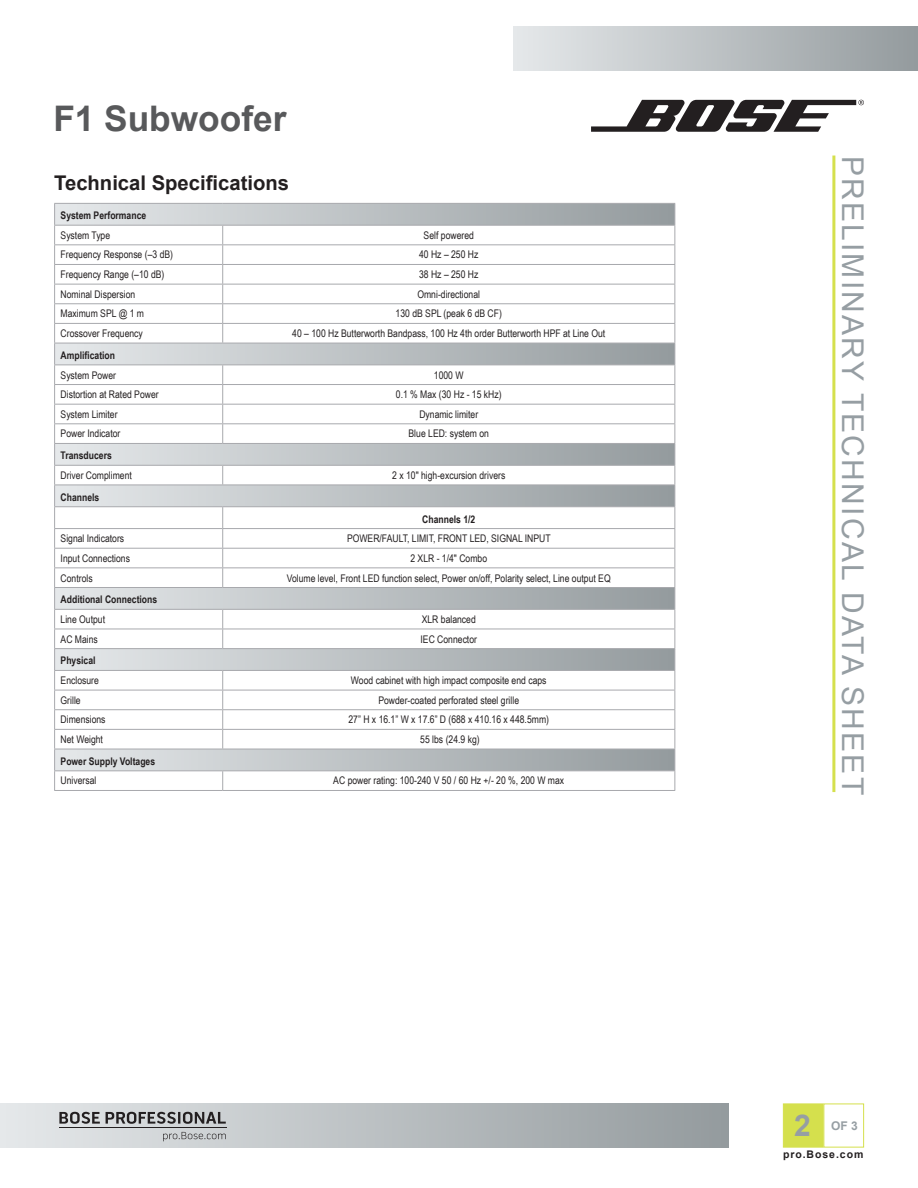
<style>
.page{position:relative;width:918px;height:1188px;background:#fff}
.page>*{position:absolute;margin:0;border:0;box-sizing:border-box;transform-origin:0 0}
.t1{font:700 35.25px "Arial";color:#58595b}
.t2{font:30px "Arial";letter-spacing:.075em;color:#969ea3}
.t3{font:700 30px "Arial";color:#969ea3}
.t4{font:700 20.25px "Arial";color:#231f20}
.t5{font:700 12px "Arial";color:#969ea3}
.t6{font:10.5px "Arial Narrow";color:#231f20}
.t7{font:700 10.5px "Arial Narrow";color:#231f20}
.t8{font:700 10.5px "Arial";letter-spacing:.09em;color:#231f20}
</style>
<div class="page">
<svg style="left:591px;top:100px;width:273px;height:32px"></svg>
<div style="left:783px;top:1104px;width:41px;height:44px;background:#d5e04d;border:1px solid #d5e04d"></div>
<hr style="left:832px;top:156px;width:3px;height:636px;background:#d5e04d">
<div style="left:513px;top:26px;width:405px;height:44px;background:linear-gradient(to right,#e5e8ea,#949b9e)"></div>
<div style="left:0;top:1104px;width:729px;height:44px;background:linear-gradient(to right,#e5e8ea,#949b9e)"></div>
<hr style="left:59px;top:1128px;width:168px;height:1px;background:#231f20">
<svg style="left:59px;top:1112px;width:167px;height:12px;background:#848586"></svg>
<svg style="left:163px;top:1132px;width:63px;height:9px"></svg>
<svg style="left:55px;top:204px;width:619px;height:566px"></svg>
<hr style="left:54px;top:203px;width:169px;height:1px;background:#a8a9ad">
<hr style="left:223px;top:203px;width:452px;height:1px;background:#a8a9ad">
<hr style="left:54px;top:225px;width:169px;height:1px;background:#a8a9ad">
<hr style="left:223px;top:225px;width:452px;height:1px;background:#a8a9ad">
<hr style="left:54px;top:244px;width:169px;height:1px;background:#a8a9ad">
<hr style="left:223px;top:244px;width:452px;height:1px;background:#a8a9ad">
<hr style="left:54px;top:264px;width:169px;height:1px;background:#a8a9ad">
<hr style="left:223px;top:264px;width:452px;height:1px;background:#a8a9ad">
<hr style="left:54px;top:284px;width:169px;height:1px;background:#a8a9ad">
<hr style="left:223px;top:284px;width:452px;height:1px;background:#a8a9ad">
<hr style="left:54px;top:303px;width:169px;height:1px;background:#a8a9ad">
<hr style="left:223px;top:303px;width:452px;height:1px;background:#a8a9ad">
<hr style="left:54px;top:323px;width:169px;height:1px;background:#a8a9ad">
<hr style="left:223px;top:323px;width:452px;height:1px;background:#a8a9ad">
<svg style="left:222px;top:226px;width:1px;height:117px"></svg>
<hr style="left:54px;top:343px;width:169px;height:1px;background:#a8a9ad">
<hr style="left:223px;top:343px;width:452px;height:1px;background:#a8a9ad">
<hr style="left:54px;top:365px;width:169px;height:1px;background:#a8a9ad">
<hr style="left:223px;top:365px;width:452px;height:1px;background:#a8a9ad">
<hr style="left:54px;top:384px;width:169px;height:1px;background:#a8a9ad">
<hr style="left:223px;top:384px;width:452px;height:1px;background:#a8a9ad">
<hr style="left:54px;top:404px;width:169px;height:1px;background:#a8a9ad">
<hr style="left:223px;top:404px;width:452px;height:1px;background:#a8a9ad">
<hr style="left:54px;top:423px;width:169px;height:1px;background:#a8a9ad">
<hr style="left:223px;top:423px;width:452px;height:1px;background:#a8a9ad">
<svg style="left:222px;top:365px;width:1px;height:78px"></svg>
<hr style="left:54px;top:443px;width:169px;height:1px;background:#a8a9ad">
<hr style="left:223px;top:443px;width:452px;height:1px;background:#a8a9ad">
<hr style="left:54px;top:465px;width:169px;height:1px;background:#a8a9ad">
<hr style="left:223px;top:465px;width:452px;height:1px;background:#a8a9ad">
<svg style="left:222px;top:466px;width:1px;height:19px"></svg>
<hr style="left:54px;top:485px;width:169px;height:1px;background:#a8a9ad">
<hr style="left:223px;top:485px;width:452px;height:1px;background:#a8a9ad">
<hr style="left:54px;top:506px;width:169px;height:1px;background:#a8a9ad">
<hr style="left:223px;top:506px;width:452px;height:1px;background:#a8a9ad">
<hr style="left:54px;top:528px;width:169px;height:1px;background:#a8a9ad">
<hr style="left:223px;top:528px;width:452px;height:1px;background:#a8a9ad">
<hr style="left:54px;top:548px;width:169px;height:1px;background:#a8a9ad">
<hr style="left:223px;top:548px;width:452px;height:1px;background:#a8a9ad">
<hr style="left:54px;top:567px;width:169px;height:1px;background:#a8a9ad">
<hr style="left:223px;top:567px;width:452px;height:1px;background:#a8a9ad">
<svg style="left:222px;top:507px;width:1px;height:80px"></svg>
<hr style="left:54px;top:587px;width:169px;height:1px;background:#a8a9ad">
<hr style="left:223px;top:587px;width:452px;height:1px;background:#a8a9ad">
<hr style="left:54px;top:609px;width:169px;height:1px;background:#a8a9ad">
<hr style="left:223px;top:609px;width:452px;height:1px;background:#a8a9ad">
<hr style="left:54px;top:629px;width:169px;height:1px;background:#a8a9ad">
<hr style="left:223px;top:629px;width:452px;height:1px;background:#a8a9ad">
<svg style="left:222px;top:610px;width:1px;height:38px"></svg>
<hr style="left:54px;top:648px;width:169px;height:1px;background:#a8a9ad">
<hr style="left:223px;top:648px;width:452px;height:1px;background:#a8a9ad">
<hr style="left:54px;top:670px;width:169px;height:1px;background:#a8a9ad">
<hr style="left:223px;top:670px;width:452px;height:1px;background:#a8a9ad">
<hr style="left:54px;top:690px;width:169px;height:1px;background:#a8a9ad">
<hr style="left:223px;top:690px;width:452px;height:1px;background:#a8a9ad">
<hr style="left:54px;top:709px;width:169px;height:1px;background:#a8a9ad">
<hr style="left:223px;top:709px;width:452px;height:1px;background:#a8a9ad">
<hr style="left:54px;top:729px;width:169px;height:1px;background:#a8a9ad">
<hr style="left:223px;top:729px;width:452px;height:1px;background:#a8a9ad">
<svg style="left:222px;top:671px;width:1px;height:78px"></svg>
<hr style="left:54px;top:749px;width:169px;height:1px;background:#a8a9ad">
<hr style="left:223px;top:749px;width:452px;height:1px;background:#a8a9ad">
<hr style="left:54px;top:770px;width:169px;height:1px;background:#a8a9ad">
<svg style="left:54px;top:204px;width:1px;height:586px"></svg>
<hr style="left:223px;top:770px;width:452px;height:1px;background:#a8a9ad">
<svg style="left:222px;top:771px;width:1px;height:19px"></svg>
<svg style="left:674px;top:204px;width:1px;height:586px"></svg>
<hr style="left:54px;top:790px;width:169px;height:1px;background:#a8a9ad">
<hr style="left:223px;top:790px;width:452px;height:1px;background:#a8a9ad">
<h1 class="t1" style="left:53px;top:95px;width:235px">F1 Subwoofer</h1>
<h3 class="t4" style="left:54px;top:170px;width:236px">Technical Specifications</h3>
<p class="t7" style="left:61px;top:208px;width:87px">System Performance</p>
<p class="t6" style="left:61px;top:227px;width:51px">System Type</p>
<p class="t6" style="left:424px;top:227px;width:52px">Self powered</p>
<p class="t6" style="left:61px;top:247px;width:114px">Frequency Response (–3 dB)</p>
<p class="t6" style="left:419px;top:247px;width:61px">40 Hz – 250 Hz</p>
<p class="t6" style="left:61px;top:267px;width:105px">Frequency Range (–10 dB)</p>
<p class="t6" style="left:419px;top:267px;width:61px">38 Hz – 250 Hz</p>
<p class="t6" style="left:61px;top:286px;width:76px">Nominal Dispersion</p>
<p class="t6" style="left:417px;top:286px;width:64px">Omni-directional</p>
<p class="t6" style="left:61px;top:306px;width:85px">Maximum SPL @ 1 m</p>
<p class="t6" style="left:396px;top:306px;width:108px">130 dB SPL (peak 6 dB CF)</p>
<p class="t6" style="left:61px;top:326px;width:84px">Crossover Frequency</p>
<p class="t6" style="left:292px;top:326px;width:315px">40 – 100 Hz Butterworth Bandpass, 100 Hz 4th order Butterworth HPF at Line Out</p>
<p class="t7" style="left:61px;top:347px;width:56px">Amplification</p>
<p class="t6" style="left:61px;top:367px;width:57px">System Power</p>
<p class="t6" style="left:434px;top:367px;width:31px">1000 W</p>
<p class="t6" style="left:61px;top:387px;width:100px">Distortion at Rated Power</p>
<p class="t6" style="left:396px;top:387px;width:107px">0.1 % Max (30 Hz - 15 kHz)</p>
<p class="t6" style="left:61px;top:406px;width:58px">System Limiter</p>
<p class="t6" style="left:419px;top:406px;width:60px">Dynamic limiter</p>
<p class="t6" style="left:61px;top:426px;width:61px">Power Indicator</p>
<p class="t6" style="left:409px;top:426px;width:82px">Blue LED: system on</p>
<p class="t7" style="left:61px;top:448px;width:53px">Transducers</p>
<p class="t6" style="left:61px;top:468px;width:73px">Driver Compliment</p>
<p class="t6" style="left:392px;top:468px;width:115px">2 x 10" high-excursion drivers</p>
<p class="t7" style="left:61px;top:489px;width:40px">Channels</p>
<p class="t7" style="left:422px;top:511px;width:55px">Channels 1/2</p>
<p class="t6" style="left:61px;top:531px;width:65px">Signal Indicators</p>
<p class="t6" style="left:347px;top:531px;width:205px">POWER/FAULT, LIMIT, FRONT LED, SIGNAL INPUT</p>
<p class="t6" style="left:61px;top:550px;width:71px">Input Connections</p>
<p class="t6" style="left:410px;top:550px;width:78px">2 XLR - 1/4" Combo</p>
<p class="t6" style="left:61px;top:570px;width:34px">Controls</p>
<p class="t6" style="left:287px;top:570px;width:325px">Volume level, Front LED function select, Power on/off, Polarity select, Line output EQ</p>
<p class="t7" style="left:61px;top:592px;width:98px">Additional Connections</p>
<p class="t6" style="left:61px;top:612px;width:46px">Line Output</p>
<p class="t6" style="left:422px;top:612px;width:56px">XLR balanced</p>
<p class="t6" style="left:61px;top:631px;width:39px">AC Mains</p>
<p class="t6" style="left:421px;top:631px;width:58px">IEC Connector</p>
<p class="t7" style="left:61px;top:653px;width:36px">Physical</p>
<p class="t6" style="left:61px;top:673px;width:40px">Enclosure</p>
<p class="t6" style="left:351px;top:673px;width:197px">Wood cabinet with high impact composite end caps</p>
<p class="t6" style="left:61px;top:692px;width:22px">Grille</p>
<p class="t6" style="left:378px;top:692px;width:142px">Powder-coated perforated steel grille</p>
<p class="t6" style="left:61px;top:712px;width:46px">Dimensions</p>
<p class="t6" style="left:349px;top:712px;width:202px">27” H x 16.1” W x 17.6” D (688 x 410.16 x 448.5mm)</p>
<p class="t6" style="left:61px;top:732px;width:44px">Net Weight</p>
<p class="t6" style="left:420px;top:732px;width:61px">55 lbs (24.9 kg)</p>
<p class="t7" style="left:61px;top:753px;width:96px">Power Supply Voltages</p>
<p class="t6" style="left:61px;top:773px;width:37px">Universal</p>
<p class="t6" style="left:333px;top:773px;width:232px">AC power rating: 100-240 V 50 / 60 Hz +/- 20 %, 200 W max</p>
<h2 class="t2" style="left:872px;top:156px;width:641px;rotate:90deg">PRELIMINARY TECHNICAL DATA SHEET</h2>
<h2 class="t3" style="left:794px;top:1105px;width:18px">2</h2>
<p class="t5" style="left:831px;top:1117px;width:28px">OF 3</p>
<p class="t8" style="left:783px;top:1148px;width:82px">pro.Bose.com</p>
</div>
